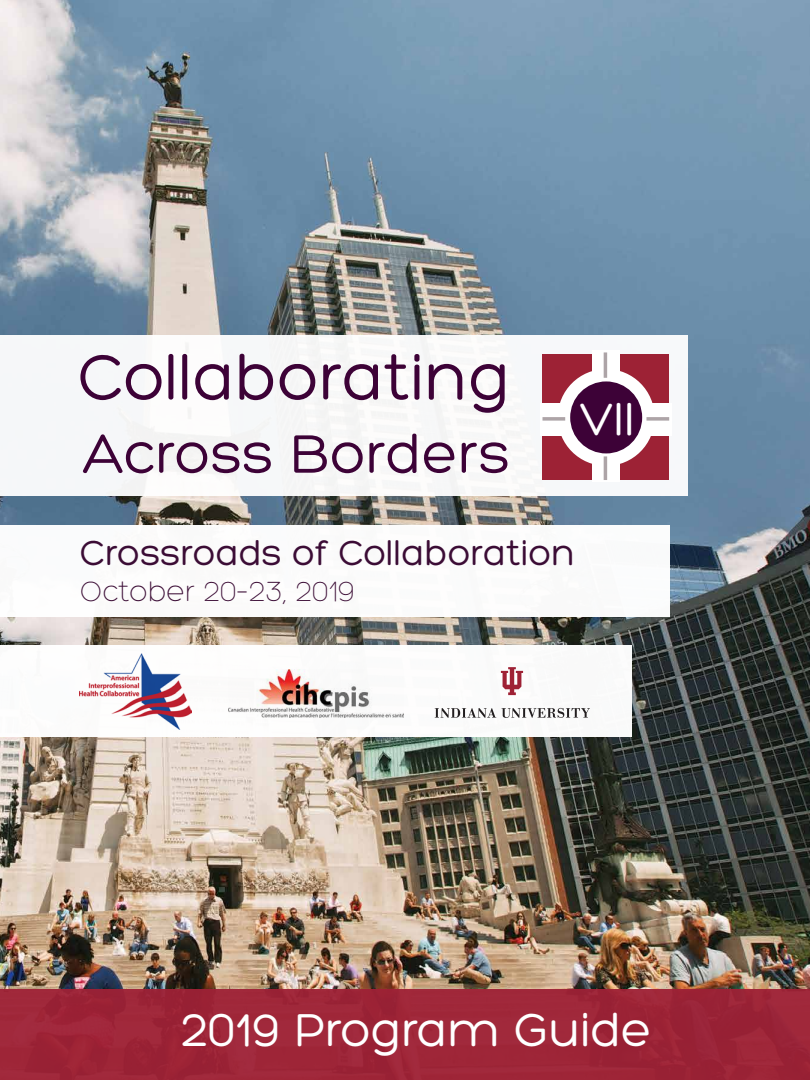
<style>
.page{position:relative;width:810px;height:1080px;background:#fff}
.page>*{position:absolute;margin:0;border:0;box-sizing:border-box;transform-origin:0 0}
.t1{font:68.38px "Hero";color:#3d0237}
.t2{font:58.62px "Hero";color:#3d0237}
.t3{font:50px "Hero";letter-spacing:-.005em;color:#fff}
.t4{font:48.75px "Hero";color:#fff}
.t5{font:37.5px "Hero";color:#3b0c35}
.t6{font:300 30px "Hero";color:#3b0c35}
</style>
<div class="page">
<img style="left:0;top:0;width:810px;height:989px">
<div style="left:0;top:989px;width:810px;height:91px;background:#9e2136"></div>
<div style="left:0;top:335px;width:688px;height:161px;background:#f6f7f9"></div>
<div style="left:0;top:525px;width:669px;height:91px;background:#fff"></div>
<div style="left:0;top:646px;width:632px;height:91px;background:#fff"></div>
<div style="left:543px;top:354px;width:126px;height:126px;background:#9d2235"></div>
<div style="left:541px;top:403px;width:131px;height:32px;background:#fff"></div>
<div style="left:592px;top:351px;width:27px;height:131px;background:#fff"></div>
<div style="left:558px;top:369px;width:97px;height:97px;background:#fff;border-radius:50%"></div>
<div style="left:570px;top:381px;width:72px;height:72px;background:#3d0237;border-radius:50%"></div>
<svg style="left:543px;top:417px;width:22px;height:4px"></svg>
<svg style="left:646px;top:417px;width:23px;height:4px"></svg>
<hr style="left:604px;top:352px;width:3px;height:26px;background:#ada4a7">
<hr style="left:604px;top:456px;width:3px;height:24px;background:#ada4a7">
<img style="left:228px;top:669px;width:176px;height:48px">
<img style="left:80px;top:654px;width:111px;height:75px">
<svg style="left:501px;top:667px;width:22px;height:28px"></svg>
<svg style="left:435px;top:708px;width:61px;height:10px"></svg>
<svg style="left:502px;top:708px;width:88px;height:10px"></svg>
<h1 class="t1" style="left:78px;top:342px;width:434px">Collaborating</h1>
<h2 class="t2" style="left:83px;top:424px;width:429px">Across Borders</h2>
<h3 class="t4" style="left:580px;top:394px;width:56px">VII</h3>
<p class="t5" style="left:80px;top:533px;width:497px">Crossroads of Collaboration</p>
<p class="t6" style="left:80px;top:576px;width:276px">October 20–23, 2019</p>
<h3 class="t3" style="left:180px;top:1004px;width:473px">2019 Program Guide</h3>
</div>
